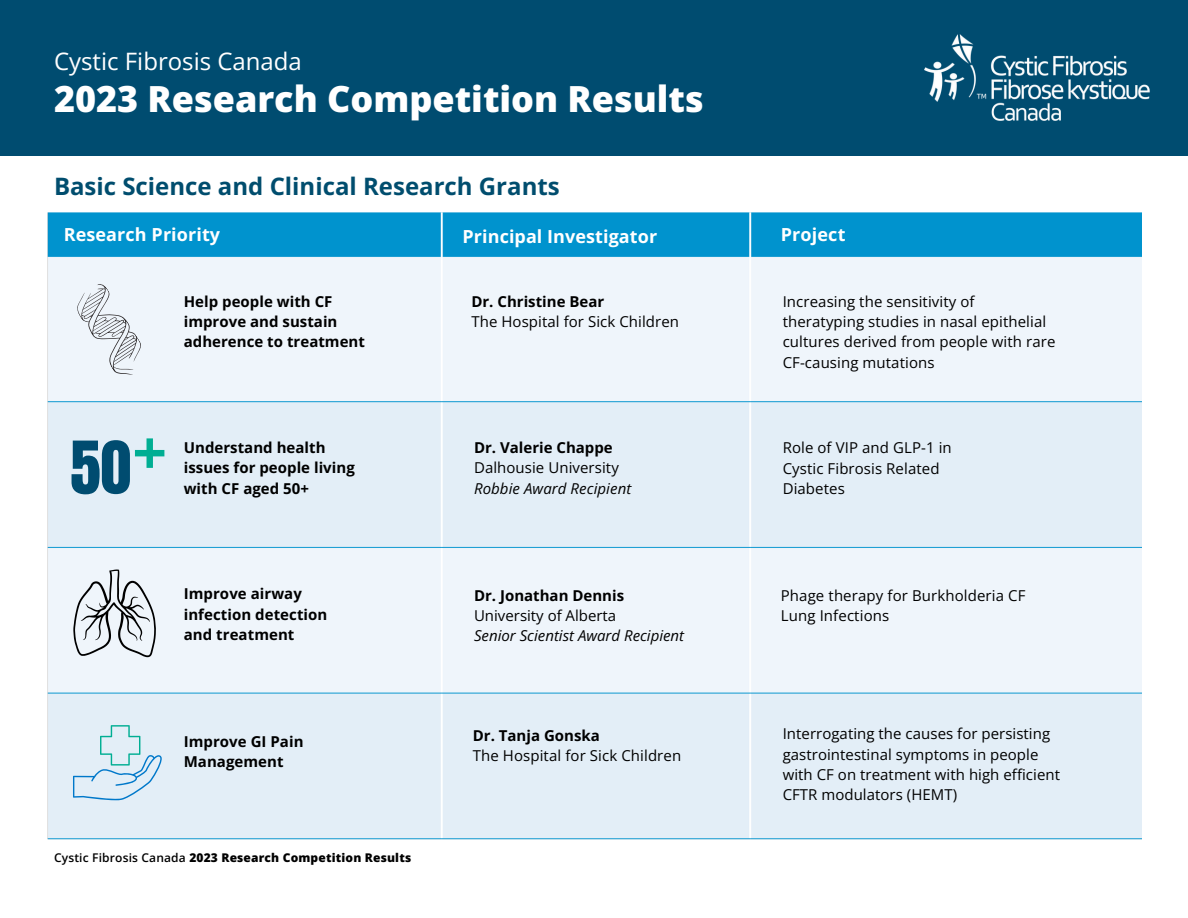
<style>
.page{position:relative;width:1188px;height:918px;background:#fff}
.page>*{position:absolute;margin:0;border:0;box-sizing:border-box;transform-origin:0 0}
.t1{font:500 condensed 83.7px "DINOT";color:#00ae93}
.t2{font:61.65px "Anton";color:#004c70}
.t3{font:800 36px "Open Sans";color:#fff}
.t4{font:700 24px "Open Sans";color:#004d6e}
.t5{font:24px "Open Sans";color:#fff}
.t6{font:700 18px "Open Sans";letter-spacing:.005em;color:#fff}
.t7{font:15px/20.2px "Open Sans";letter-spacing:.005em;color:#000}
.t8{font:700 15px/20.2px "Open Sans";letter-spacing:.005em;color:#000}
.t9{font:italic 15px/20.2px "Open Sans";color:#000}
.t10{font:800 12px "Open Sans";letter-spacing:.015em;color:#000}
.s1{font-weight:700}
.s2{font-weight:700;font-style:normal}
.s3{font-style:normal}
.s4{font-weight:600}
</style>
<div class="page">
<img style="left:0;top:155px;width:1141px;height:685px">
<div style="left:60px;top:415px;width:115px;height:110px;background:#e3eef7"></div>
<div style="left:75px;top:702px;width:139px;height:124px;background:#e3eef7"></div>
<div style="left:64px;top:272px;width:112px;height:78px;background:#eff5fb"></div>
<div style="left:73px;top:562px;width:94px;height:114px;background:#eff5fb"></div>
<div style="left:0;top:0;width:1188px;height:155px;background:#004c70"></div>
<svg style="left:73px;top:570px;width:83px;height:87px"></svg>
<svg style="left:73px;top:725px;width:89px;height:75px"></svg>
<svg style="left:70px;top:284px;width:83px;height:98px"></svg>
<img style="left:925px;top:35px;width:225px;height:85px">
<p class="t5" style="left:54px;top:44px;width:249px">Cystic Fibrosis Canada</p>
<h4 class="t3" style="left:54px;top:73px;width:651px">2023 Research Competition Results</h4>
<h2 class="t4" style="left:54px;top:170px;width:507px">Basic Science and Clinical Research Grants</h2>
<h6 class="t6" style="left:64px;top:222px;width:158px">Research Priority</h6>
<p class="t6" style="left:463px;top:224px;width:196px">Principal Investigator</p>
<h4 class="t6" style="left:781px;top:222px;width:66px">Project</h4>
<h5 class="t8" style="left:184px;top:291px;width:183px">Help people with CF improve and sustain adherence to treatment</h5>
<p class="t7" style="left:783px;top:291px;width:274px">Increasing the sensitivity of theratyping studies in nasal epithelial cultures derived from people with rare CF-causing mutations</p>
<h5 class="t7" style="left:471px;top:291px;width:209px"><span class="s1">Dr. Christine Bear<br></span>The Hospital for Sick Children</h5>
<p class="t2" style="left:70px;top:423px;width:62px">50</p>
<h6 class="t1" style="left:131px;top:390px;width:39px">+</h6>
<h5 class="t8" style="left:184px;top:437px;width:173px">Understand health issues for people living with CF aged 50+</h5>
<h5 class="t9" style="left:474px;top:437px;width:159px"><span class="s2">Dr. Valerie Chappe<br></span><span class="s3">Dalhousie University<br></span>Robbie Award Recipient</h5>
<h6 class="t7" style="left:783px;top:437px;width:171px">Role of VIP and GLP-1 in<br>Cystic Fibrosis Related<br>Diabetes</h6>
<h4 class="t8" style="left:184px;top:583px;width:145px">Improve airway infection detection and treatment</h4>
<p class="t8" style="left:184px;top:731px;width:121px">Improve GI Pain<br>Management</p>
<p class="t9" style="left:474px;top:585px;width:212px"><span class="s2">Dr. Jonathan Dennis<br></span><span class="s3">University of Alberta<br></span>Senior Scientist Award Recipient</p>
<h6 class="t7" style="left:473px;top:725px;width:210px"><span class="s1">Dr. Tanja Gonska<br></span>The Hospital for Sick Children</h6>
<p class="t7" style="left:781px;top:585px;width:246px">Phage therapy for Burkholderia CF<br>Lung Infections</p>
<h6 class="t7" style="left:783px;top:723px;width:279px">Interrogating the causes for persisting gastrointestinal symptoms in people with CF on treatment with high efficient CFTR modulators (HEMT)</h6>
<p class="t10" style="left:54px;top:849px;width:359px"><span class="s4">Cystic Fibrosis Canada</span> 2023 Research Competition Results</p>
</div>
